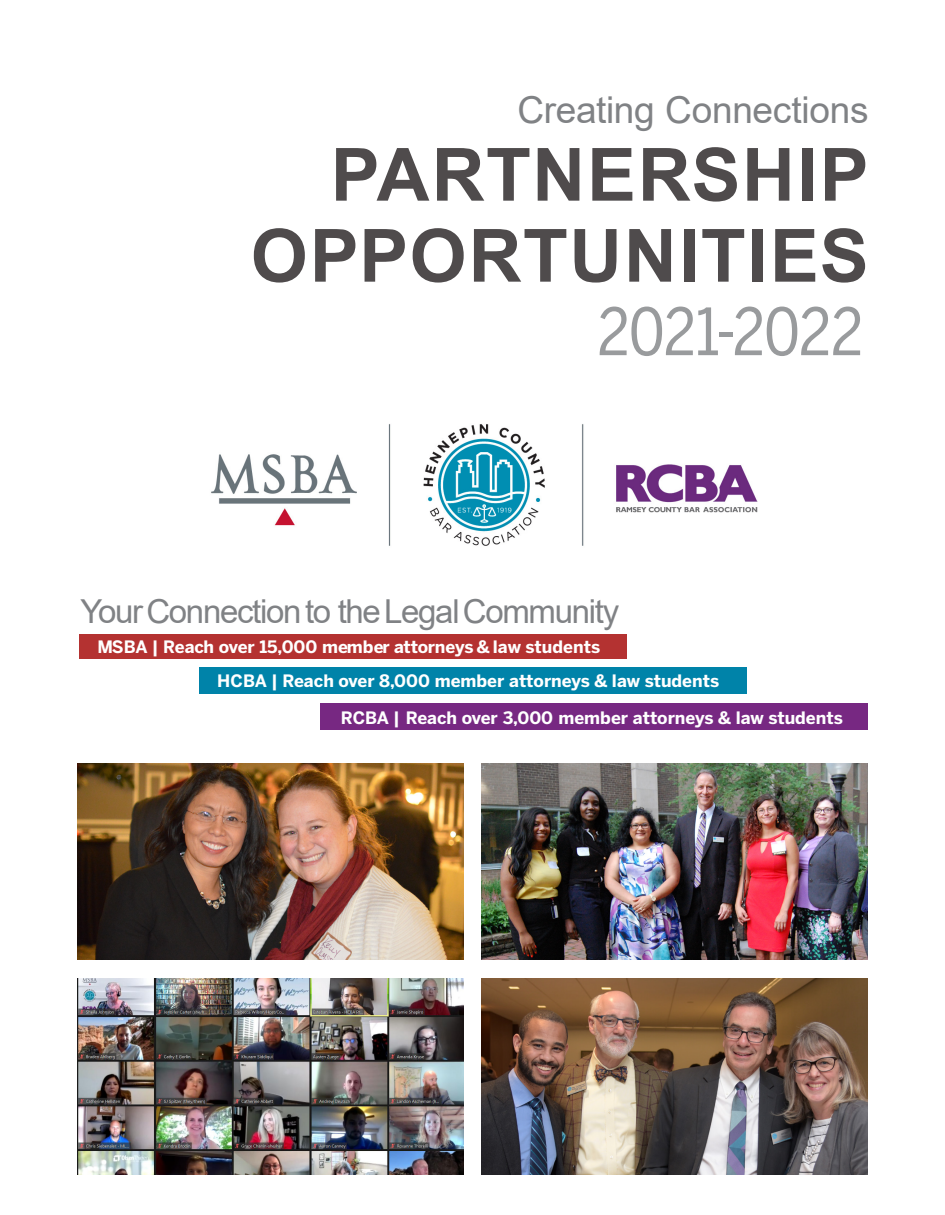
<style>
.page{position:relative;width:945px;height:1215px;background:#fff}
.page>*{position:absolute;margin:0;border:0;box-sizing:border-box;transform-origin:0 0}
.t1{font:700 73.5px/81px "Arial";letter-spacing:.02em;color:#231f20;text-align:right}
.t2{font:64.5px "Benton Sans Cond";letter-spacing:-.02em;color:#808285}
.t3{font:37.05px "Arial";letter-spacing:-.01em;color:#808285}
.t4{font:33px "Arial";letter-spacing:-.04em;color:#808285}
.t5{font:700 16.95px "Benton Sans";color:#fff}
</style>
<div class="page">
<img style="left:482px;top:979px;width:386px;height:195px">
<img style="left:482px;top:764px;width:386px;height:195px">
<img style="left:77px;top:764px;width:386px;height:195px">
<img style="left:77px;top:979px;width:386px;height:195px">
<img style="left:211px;top:424px;width:547px;height:122px">
<div style="left:321px;top:703px;width:547px;height:27px;background:#772882"></div>
<div style="left:79px;top:634px;width:547px;height:25px;background:#b43231"></div>
<div style="left:199px;top:667px;width:547px;height:27px;background:#0083a9"></div>
<p class="t3" style="left:518px;top:84px;width:353px">Creating Connections</p>
<h1 class="t1" style="left:251px;top:135px;width:620px">PARTNERSHIP<br>OPPORTUNITIES</h1>
<h2 class="t2" style="left:597px;top:293px;width:268px">2021-2022</h2>
<p class="t4" style="left:81px;top:589px;width:540px">Your Connection to the Legal Community</p>
<p class="t5" style="left:97px;top:636px;width:504px">MSBA | Reach over 15,000 member attorneys &amp; law students</p>
<p class="t5" style="left:217px;top:671px;width:503px">HCBA | Reach over 8,000 member attorneys &amp; law students</p>
<p class="t5" style="left:341px;top:707px;width:504px">RCBA | Reach over 3,000 member attorneys &amp; law students</p>
</div>
